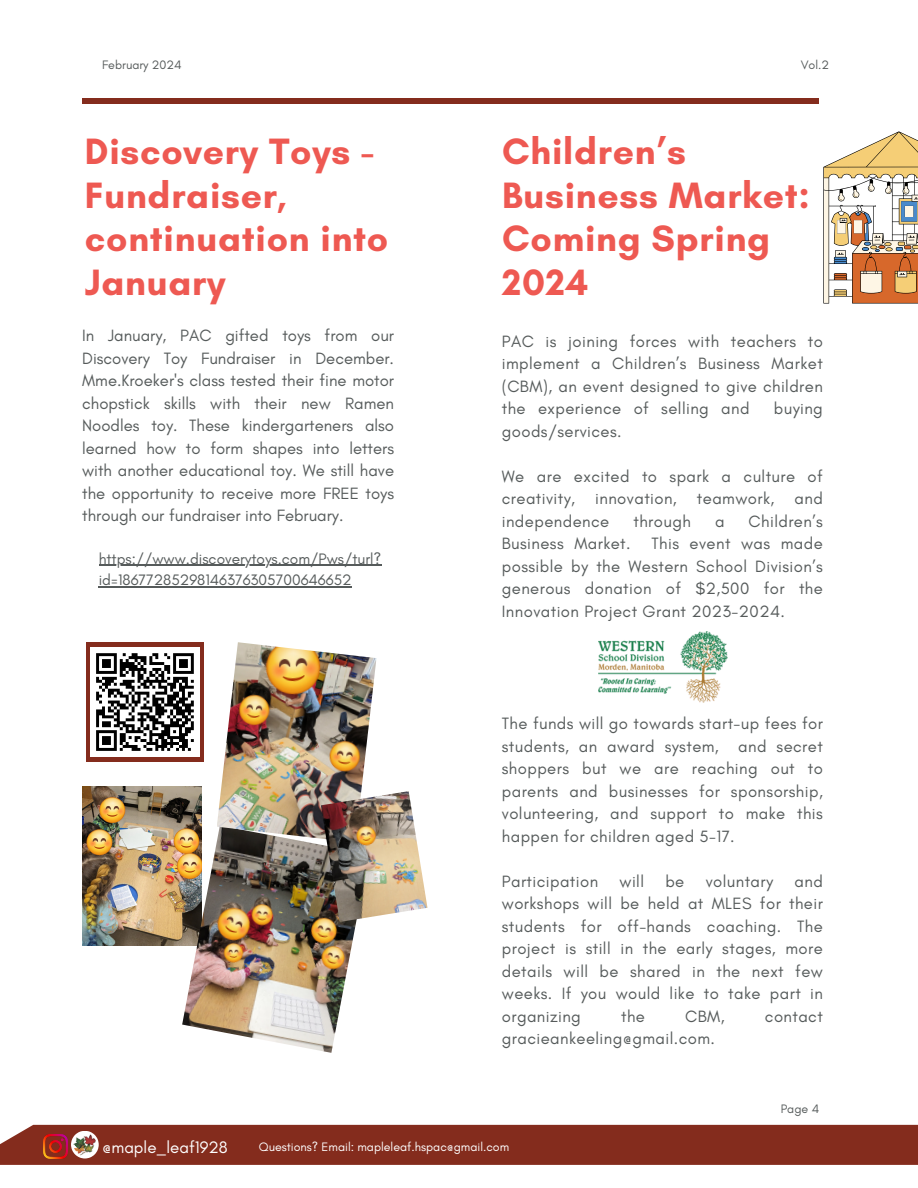
<style>
.page{position:relative;width:918px;height:1188px;background:#fff}
.page>*{position:absolute;margin:0;border:0;box-sizing:border-box;transform-origin:0 0}
.t1{font:700 37.35px/43.3px "Glacial Indifference";letter-spacing:.02em;color:#ee5952}
.t2{font:16.95px "Glacial Indifference";color:#fff}
.t3{font:16.65px/22.5px "Glacial Indifference";letter-spacing:.025em;color:#565b5b;text-align:justify}
.t4{font:15.45px/21.3px "Glacial Indifference";color:#565b5b}
.t5{font:12.45px "Glacial Indifference";color:#fff}
.t6{font:12.45px "Glacial Indifference";color:#565b5b}
</style>
<div class="page">
<div style="left:82px;top:98px;width:737px;height:5px;background:#842c1d"></div>
<div style="left:0;top:1125px;width:918px;height:40px;background:#842c1d"></div>
<img style="left:73px;top:1133px;width:23px;height:23px">
<img style="left:82px;top:787px;width:119px;height:158px">
<img style="left:182px;top:826px;width:175px;height:227px">
<div style="left:86px;top:642px;width:118px;height:120px;background:#842c1d"></div>
<img style="left:217px;top:642px;width:159px;height:201px">
<img style="left:321px;top:791px;width:106px;height:131px">
<div style="left:90px;top:647px;width:110px;height:110px;background:#fff"></div>
<svg style="left:96px;top:653px;width:98px;height:98px"></svg>
<img style="left:598px;top:632px;width:129px;height:70px">
<svg style="left:823px;top:131px;width:95px;height:173px"></svg>
<hr style="left:99px;top:565px;width:282px;height:1px;background:#565b5b">
<hr style="left:99px;top:586px;width:253px;height:1px;background:#565b5b">
<p class="t6" style="left:102px;top:58px;width:81px">February 2024</p>
<p class="t6" style="left:801px;top:58px;width:30px">Vol.2</p>
<p class="t1" style="left:502px;top:130px;width:309px">Children’s<br>Business Market:<br>Coming Spring<br>2024</p>
<h2 class="t1" style="left:85px;top:130px;width:305px">Discovery Toys -<br>Fundraiser, continuation into<br>January</h2>
<h2 class="t3" style="left:82px;top:324px;width:313px">In January, PAC gifted toys from our Discovery Toy Fundraiser in December.<br>Mme.Kroeker's class tested their fine motor chopstick skills with their new Ramen Noodles toy. These kindergarteners also learned how to form shapes into letters with another educational toy. We still have the opportunity to receive more FREE toys through our fundraiser into February.</h2>
<h2 class="t3" style="left:502px;top:330px;width:323px">PAC is joining forces with teachers to implement a Children’s Business Market (CBM), an event designed to give children the experience of selling and</h2>
<h2 class="t3" style="left:774px;top:397px;width:51px">buying</h2>
<h2 class="t3" style="left:502px;top:420px;width:121px">goods/services.</h2>
<p class="t3" style="left:502px;top:465px;width:323px">We are excited to spark a culture of creativity, innovation, teamwork, and independence</p>
<p class="t3" style="left:502px;top:510px;width:323px;text-indent:247px">Children’s Business Market. This event was made possible by the Western School Division’s generous donation of $2,500 for the Innovation Project Grant 2023-2024.</p>
<p class="t3" style="left:633px;top:510px;width:59px">through</p>
<p class="t3" style="left:715px;top:510px;width:11px">a</p>
<h1 class="t4" style="left:99px;top:548px;width:284px">https://www.discoverytoys.com/Pws/turl? id=18677285298146376305700646652</h1>
<p class="t3" style="left:502px;top:712px;width:323px">The funds will go towards start-up fees for students, an award system, and secret shoppers but we are reaching out to parents and businesses for sponsorship, volunteering, and support to make this happen for children aged 5-17.</p>
<p class="t3" style="left:502px;top:870px;width:98px">Participation</p>
<p class="t3" style="left:620px;top:870px;width:26px">will</p>
<p class="t3" style="left:665px;top:870px;width:21px">be</p>
<p class="t3" style="left:706px;top:870px;width:69px">voluntary</p>
<p class="t3" style="left:502px;top:870px;width:323px;text-indent:293px">and workshops will be held at MLES for their students for off-hands coaching. The project is still in the early stages, more details will be shared in the next few weeks. If you would like to take part in organizing</p>
<p class="t3" style="left:621px;top:1005px;width:25px">the</p>
<p class="t3" style="left:685px;top:1005px;width:41px">CBM,</p>
<p class="t3" style="left:765px;top:1005px;width:60px">contact</p>
<p class="t3" style="left:502px;top:1027px;width:215px">gracieankeeling@gmail.com.</p>
<p class="t2" style="left:102px;top:1137px;width:127px">@maple_leaf1928</p>
<h2 class="t5" style="left:259px;top:1139px;width:252px">Questions? Email: mapleleaf.hspac@gmail.com</h2>
<p class="t6" style="left:781px;top:1101px;width:40px">Page 4</p>
</div>
